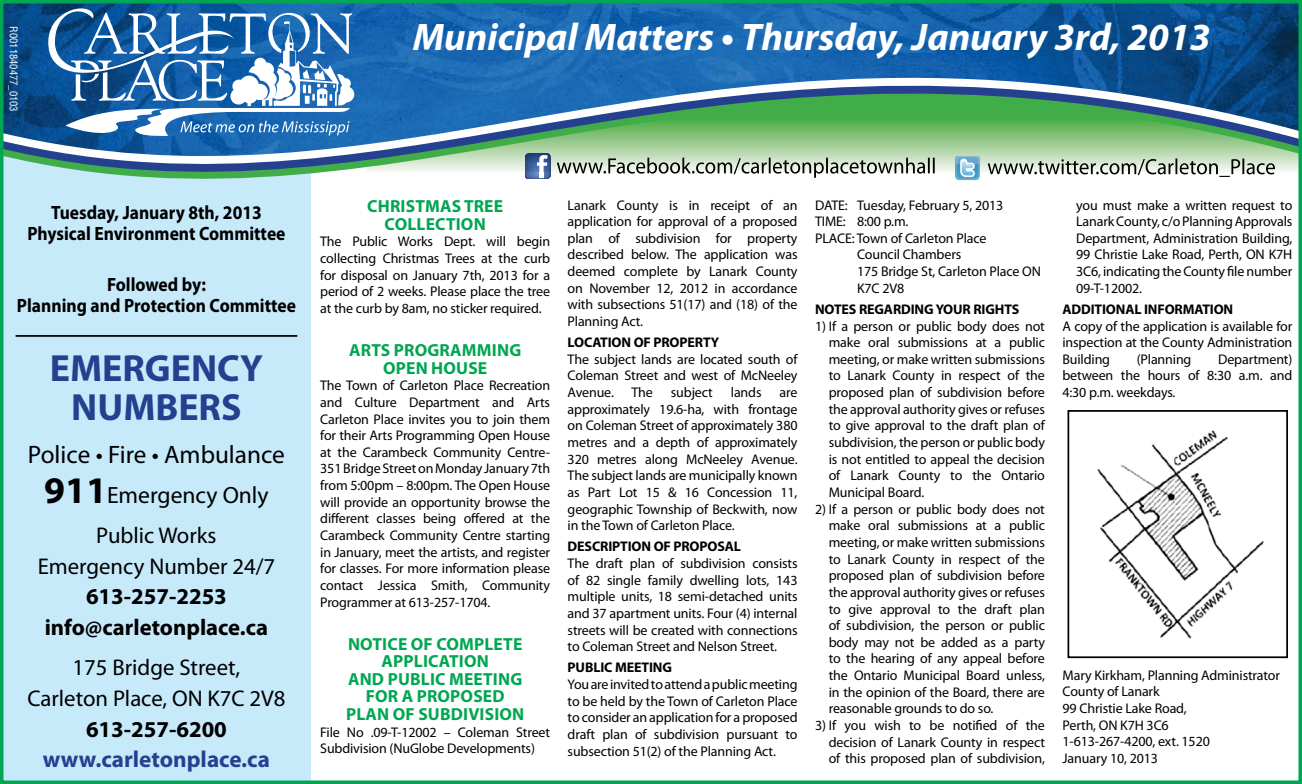
<style>
.page{position:relative;width:1302px;height:784px;background:#fff}
.page>*{position:absolute;margin:0;border:0;box-sizing:border-box;transform-origin:0 0}
.t1{font:italic 700 38.5px "Myriad Pro";color:#fff}
.t2{font:700 37.98px "Myriad Pro";color:#25408f}
.t3{font:25.2px "Myriad Pro";color:#000}
.t4{font:23.62px "Myriad Pro";color:#000}
.t5{font:700 23.1px "Myriad Pro";letter-spacing:.005em;color:#25408f}
.t6{font:700 22.75px/30.8px "Myriad Pro";color:#000;text-align:center}
.t7{font:22.75px/30.8px "Myriad Pro";color:#000;text-align:center}
.t8{font:700 19.25px/21px "Myriad Pro";color:#000;text-align:center;scale:.91 1}
.t9{font:700 17.5px/17.5px "Myriad Pro";letter-spacing:.01em;color:#00a651;text-align:center}
.t10{font:14px/16.6px "Myriad Pro";letter-spacing:-.01em;color:#000;text-align:justify}
.t11{font:700 14px "Myriad Pro";letter-spacing:-.01em;color:#000}
.t12{font:condensed 10.5px "Helvetica";color:#fff}
.s1{font-weight:700;font-size:37.62px}
.s2{font-weight:400}
.s3{font-weight:700}
</style>
<div class="page">
<div style="left:4px;top:94px;width:307px;height:687px;background:#c7eafb"></div>
<svg style="left:8px;top:157px;width:1289px;height:24px"></svg>
<img style="left:5px;top:5px;width:1292px;height:152px">
<svg style="left:48px;top:8px;width:306px;height:128px"></svg>
<svg style="left:526px;top:153px;width:24px;height:25px"></svg>
<svg style="left:955px;top:155px;width:25px;height:25px"></svg>
<svg style="left:988px;top:158px;width:287px;height:19px"></svg>
<svg style="left:557px;top:157px;width:378px;height:21px"></svg>
<div style="left:0;top:0;width:1302px;height:783px;border:4px solid #00a651"></div>
<hr style="left:16px;top:335px;width:281px;height:1px;background:#000">
<img style="left:1097px;top:430px;width:167px;height:209px">
<div style="left:1068px;top:409px;width:220px;height:248px;border:2px solid #000"></div>
<p class="t12" style="left:20px;top:26px;width:87px;rotate:90deg">R0011840477_0103</p>
<p class="t1" style="left:413px;top:16px;width:800px">Municipal Matters • Thursday, January 3rd, 2013</p>
<p class="t8" style="left:27px;top:202px;width:285px">Tuesday, January 8th, 2013<br>Physical Environment Committee</p>
<p class="t8" style="left:17px;top:274px;width:308px">Followed by:<br>Planning and Protection Committee</p>
<p class="t2" style="left:50px;top:347px;width:25px">EMERGEN</p>
<p class="t2" style="left:217px;top:347px;width:47px">CY</p>
<p class="t2" style="left:71px;top:385px;width:28px">NUM</p>
<p class="t2" style="left:155px;top:385px;width:44px">BERS</p>
<p class="t3" style="left:28px;top:440px;width:258px">Police • Fire • Ambulance</p>
<p class="t4" style="left:44px;top:482px;width:226px"><span class="s1">911</span>Emergency Only</p>
<p class="t6" style="left:38px;top:519px;width:239px"><span class="s2">Public Works<br>Emergency Number 24/7<br></span>613-257-2253 info@carletonplace.ca</p>
<p class="t7" style="left:27px;top:652px;width:260px">175 Bridge Street,<br>Carleton Place, ON K7C 2V8<br><span class="s3">613-257-6200</span></p>
<p class="t5" style="left:43px;top:745px;width:229px">www.carletonplace.ca</p>
<p class="t9" style="left:367px;top:197px;width:137px">Christmas Tree<br>Collection</p>
<p class="t10" style="left:320px;top:233px;width:231px">The Public Works Dept. will begin collecting Christmas Trees at the curb for disposal on January 7th, 2013 for a period of 2 weeks. Please place the tree at the curb by 8am, no sticker required.</p>
<p class="t9" style="left:349px;top:341px;width:174px">Arts Programming<br>Open House</p>
<p class="t10" style="left:320px;top:377px;width:231px">The Town of Carleton Place Recreation and Culture Department and Arts Carleton Place invites you to join them for their Arts Programming Open House at the Carambeck Community Centre-351 Bridge Street on Monday January 7th from 5:00pm – 8:00pm. The Open House will provide an opportunity browse the different classes being offered at the Carambeck Community Centre starting in January, meet the artists, and register for classes. For more information please contact Jessica Smith, Community Programmer at 613-257-1704.</p>
<p class="t9" style="left:348px;top:635px;width:11px">NOTI</p>
<p class="t9" style="left:387px;top:635px;width:108px">CE OF COMPLETE</p>
<p class="t9" style="left:382px;top:652px;width:69px">APPLICATION</p>
<p class="t9" style="left:348px;top:670px;width:113px">and PUBLIC MEETING</p>
<p class="t9" style="left:366px;top:687px;width:107px">FOR A PROPOSED</p>
<p class="t9" style="left:346px;top:705px;width:22px">PLAN</p>
<p class="t9" style="left:393px;top:705px;width:97px">OF SU BDIVISION</p>
<p class="t10" style="left:320px;top:723px;width:231px">File No .09-T-12002 – Coleman Street<br>Subdivision (NuGlobe Developments)</p>
<p class="t10" style="left:568px;top:197px;width:231px">Lanark County is in receipt of an application for approval of a proposed plan of subdivision for property described below. The application was deemed complete by Lanark County on November 12, 2012 in accordance with subsections 51(17) and (18) of the Planning Act.</p>
<p class="t11" style="left:568px;top:334px;width:34px">LOCATION</p>
<p class="t11" style="left:634px;top:334px;width:87px">OF PROPERTY</p>
<p class="t10" style="left:568px;top:351px;width:231px">The subject lands are located south of Coleman Street and west of McNeeley Avenue.</p>
<p class="t10" style="left:631px;top:384px;width:23px">The</p>
<p class="t10" style="left:671px;top:384px;width:43px">subject</p>
<p class="t10" style="left:731px;top:384px;width:32px">lands</p>
<p class="t10" style="left:568px;top:384px;width:231px;text-indent:212px">are approximately 19.6-ha, with frontage on Coleman Street of approximately 380 metres and a depth of approximately 320 metres along McNeeley Avenue.<br>The subject lands are municipally known as Part Lot 15 &amp; 16 Concession 11, geographic Township of Beckwith, now in the Town of Carleton Place.</p>
<p class="t11" style="left:568px;top:538px;width:62px">DESCRI PTION</p>
<p class="t11" style="left:654px;top:538px;width:63px">OF PROPOSAL</p>
<p class="t10" style="left:568px;top:555px;width:231px">The draft plan of subdivision consists of 82 single family dwelling lots, 143 multiple units, 18 semi-detached units and 37 apartment units. Four (4) internal streets will be created with connections to Coleman Street and Nelson Street.</p>
<p class="t11" style="left:568px;top:659px;width:57px">PUBLIC MEETING</p>
<p class="t10" style="left:568px;top:676px;width:231px">You are invited to attend a public meeting to be held by the Town of Carleton Place to consider an application for a proposed draft plan of subdivision pursuant to subsection 51(2) of the Planning Act.</p>
<p class="t10" style="left:815px;top:197px;width:190px">DATE: Tuesday, February 5, 2013</p>
<p class="t10" style="left:815px;top:213px;width:95px">TIME: 8:00 p.m.</p>
<p class="t10" style="left:857px;top:230px;width:185px;text-align:left;text-indent:-42px">PLACE: Town of Carleton Place<br>Council Chambers<br>175 Bridge St, Carleton Place ON<br>K7C 2V8</p>
<p class="t11" style="left:815px;top:301px;width:9px">NOTES</p>
<p class="t11" style="left:859px;top:301px;width:10px">REGARDING</p>
<p class="t11" style="left:936px;top:301px;width:18px">YOUR</p>
<p class="t11" style="left:973px;top:301px;width:9px">RIGHTS</p>
<p class="t10" style="left:829px;top:317px;width:218px;text-indent:-14px">1) If a person or public body does not make oral submissions at a public meeting, or make written submissions to Lanark County in respect of the proposed plan of subdivision before the approval authority gives or refuses to give approval to the draft plan of subdivision, the person or public body is not entitled to appeal the decision of Lanark County to the Ontario Municipal Board.</p>
<p class="t10" style="left:829px;top:500px;width:218px;text-indent:-14px">2) If a person or public body does not make oral submissions at a public meeting, or make written submissions to Lanark County in respect of the proposed plan of subdivision before the approval authority gives or refuses to give approval to the draft plan of subdivision, the person or public body may not be added as a party to the hearing of any appeal before the Ontario Municipal Board unless, in the opinion of the Board, there are reasonable grounds to do so.</p>
<p class="t10" style="left:829px;top:716px;width:218px;text-indent:-14px">3) If you wish to be notified of the decision of Lanark County in respect of this proposed plan of subdivision,</p>
<p class="t10" style="left:1076px;top:197px;width:218px">you must make a written request to Lanark County, c/o Planning Approvals Department, Administration Building, 99 Christie Lake Road, Perth, ON K7H 3C6, indicating the County file number 09-T-12002.</p>
<p class="t11" style="left:1062px;top:301px;width:9px">ADDITIONAL</p>
<p class="t11" style="left:1144px;top:301px;width:31px">INFORMATION</p>
<p class="t10" style="left:1062px;top:317px;width:231px">A copy of the application is available for inspection at the County Administration Building</p>
<p class="t10" style="left:1137px;top:351px;width:56px">(Planning</p>
<p class="t10" style="left:1062px;top:351px;width:231px;text-indent:156px">Department) between the hours of 8:30 a.m. and 4:30 p.m. weekdays.</p>
<p class="t10" style="left:1063px;top:666px;width:219px;text-align:left">Mary Kirkham, Planning Administrator<br>County of Lanark<br>99 Christie Lake Road,</p>
<p class="t10" style="left:1063px;top:716px;width:149px;text-align:left">Perth, ON K7H 3C6<br>1-613-267-4200, ext. 1520<br>January 10, 2013</p>
</div>
